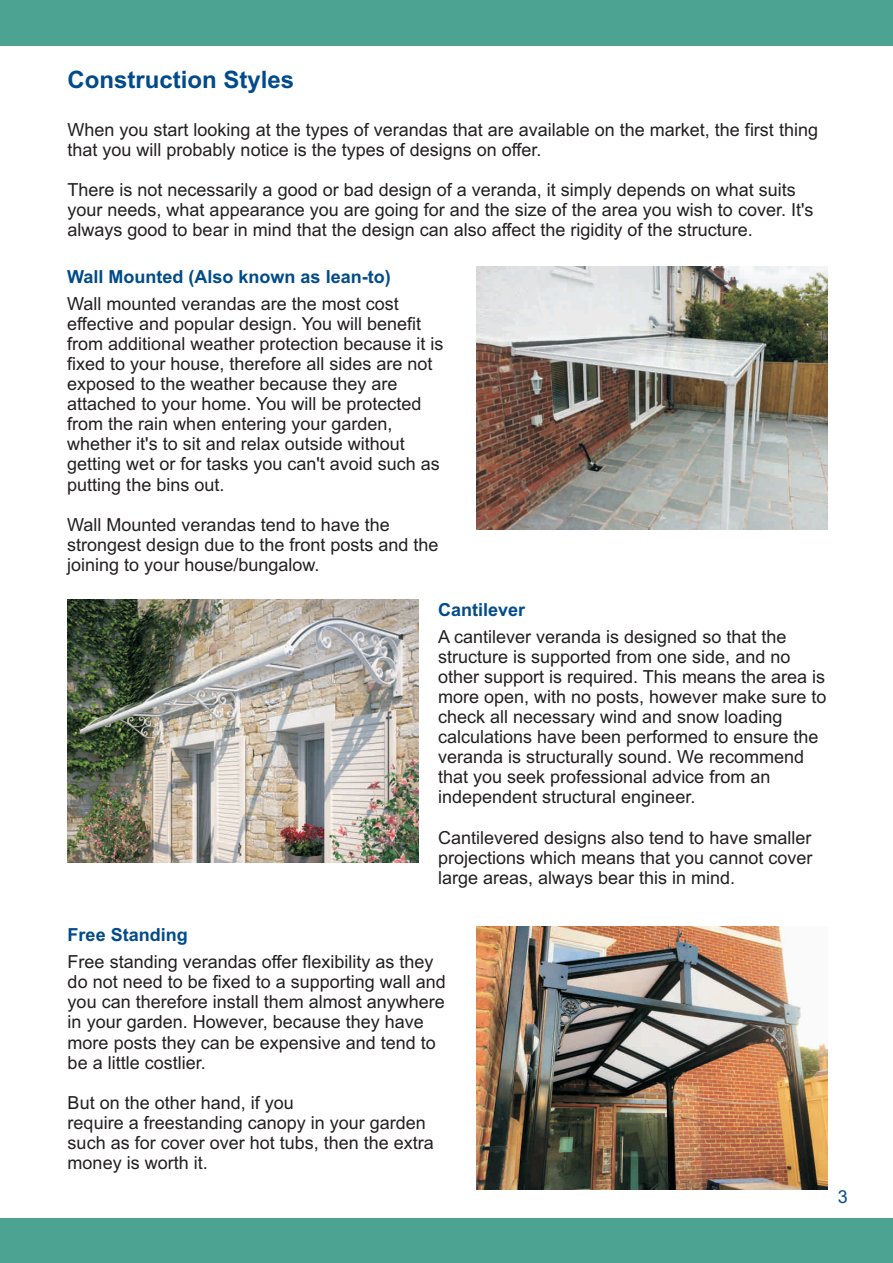
<style>
.page{position:relative;width:893px;height:1263px;background:#fff}
.page>*{position:absolute;margin:0;border:0;box-sizing:border-box;transform-origin:0 0}
.t1{font:700 24px "Arial";color:#014b8a}
.t2{font:18px/20.1px "Arial";color:#231f20}
.t3{font:700 18px "Arial";color:#014b8a}
.t4{font:18px "Arial";color:#014b8a}
</style>
<div class="page">
<div style="left:0;top:1px;width:893px;height:45px;background:#4ca391"></div>
<div style="left:0;top:1218px;width:893px;height:45px;background:#4ca391"></div>
<img style="left:476px;top:266px;width:351px;height:263px">
<img style="left:476px;top:927px;width:351px;height:263px">
<img style="left:68px;top:600px;width:350px;height:263px">
<h1 class="t1" style="left:68px;top:70px;width:228px">Construction Styles</h1>
<p class="t2" style="left:68px;top:121px;width:752px">When you start looking at the types of verandas that are available on the market, the first thing that you will probably notice is the types of designs on offer.</p>
<p class="t2" style="left:68px;top:181px;width:747px">There is not necessarily a good or bad design of a veranda, it simply depends on what suits your needs, what appearance you are going for and the size of the area you wish to cover. It's always good to bear in mind that the design can also affect the rigidity of the structure.</p>
<p class="t3" style="left:67px;top:270px;width:325px">Wall Mounted (Also known as lean-to)</p>
<p class="t2" style="left:67px;top:295px;width:378px">Wall mounted verandas are the most cost effective and popular design. You will benefit from additional weather protection because it is fixed to your house, therefore all sides are not exposed to the weather because they are attached to your home. You will be protected from the rain when entering your garden, whether it's to sit and relax outside without getting wet or for tasks you can't avoid such as putting the bins out.</p>
<p class="t2" style="left:67px;top:516px;width:373px">Wall Mounted verandas tend to have the strongest design due to the front posts and the joining to your house/bungalow.</p>
<p class="t3" style="left:438px;top:603px;width:89px">Cantilever</p>
<p class="t2" style="left:438px;top:628px;width:390px">A cantilever veranda is designed so that the structure is supported from one side, and no other support is required. This means the area is more open, with no posts, however make sure to check all necessary wind and snow loading calculations have been performed to ensure the veranda is structurally sound. We recommend that you seek professional advice from an independent structural engineer.</p>
<p class="t2" style="left:438px;top:829px;width:376px;text-align:justify">Cantilevered designs also tend to have smaller projections which means that you cannot cover large areas, always bear this in mind.</p>
<p class="t3" style="left:68px;top:928px;width:122px">Free Standing</p>
<p class="t2" style="left:68px;top:953px;width:380px">Free standing verandas offer flexibility as they do not need to be fixed to a supporting wall and you can therefore install them almost anywhere in your garden. However, because they have more posts they can be expensive and tend to be a little costlier.</p>
<p class="t2" style="left:68px;top:1094px;width:368px">But on the other hand, if you<br>require a freestanding canopy in your garden such as for cover over hot tubs, then the extra money is worth it.</p>
<p class="t4" style="left:838px;top:1189px;width:12px">3</p>
</div>
